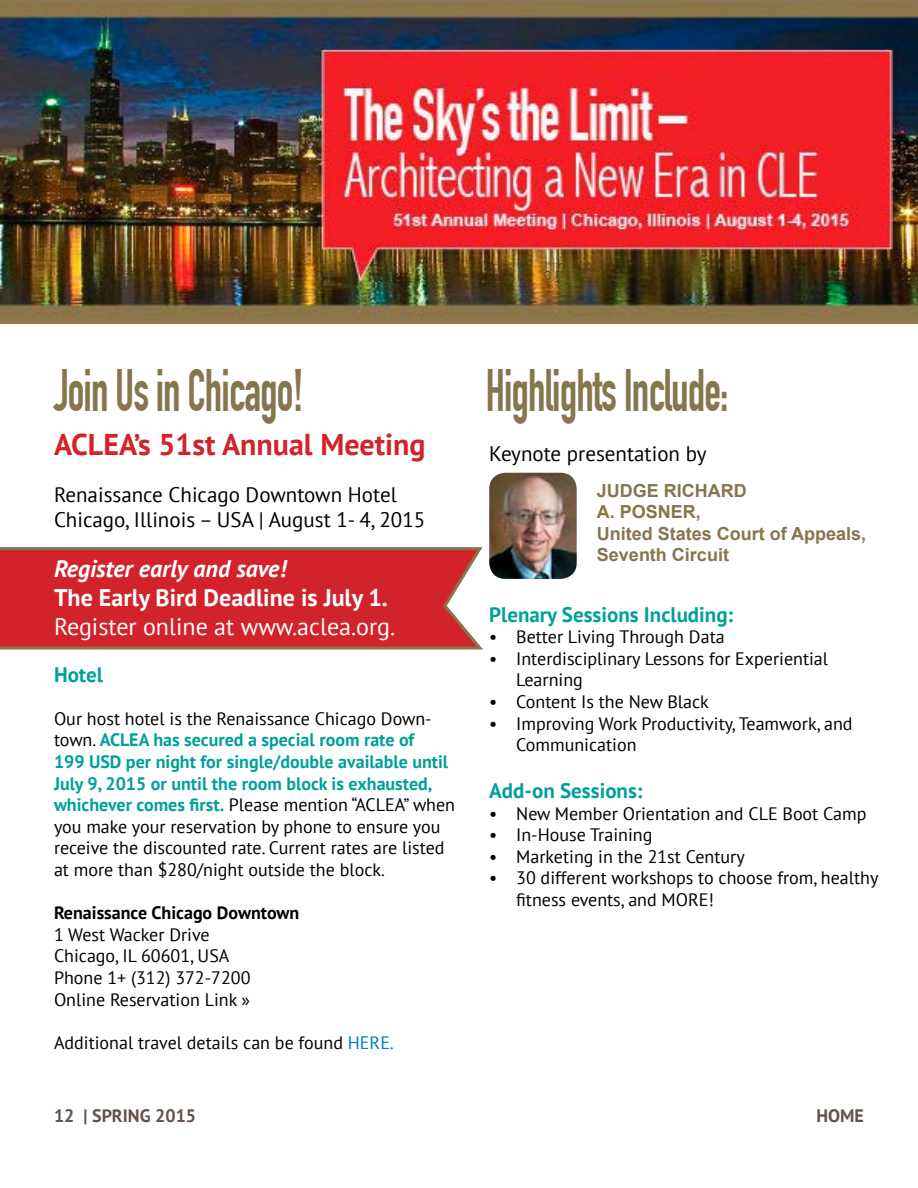
<style>
.page{position:relative;width:918px;height:1188px;background:#fff}
.page>*{position:absolute;margin:0;border:0;box-sizing:border-box;transform-origin:0 0}
.t1{font:700 58.5px "DIN Condensed";letter-spacing:-.02em;color:#86754d;scale:.77 1}
.t2{font:700 30px "PT Sans";color:#d2232a}
.t3{font:24px "PT Sans";color:#fff}
.t4{font:700 24px "PT Sans";color:#fff}
.t5{font:italic 700 24px "PT Sans";color:#fff}
.t6{font:21px/25.2px "PT Sans";color:#000}
.t7{font:700 21px "PT Sans";color:#00a19b}
.t8{font:18px/21.6px "PT Sans";color:#000}
.t9{font:700 18px/21.6px "Arial";color:#86754d}
.t10{font:700 18px "PT Sans";color:#000}
.t11{font:700 18px "PT Sans";color:#64504d}
.s1{font-weight:700;color:#00a19b}
.s2{color:#0079bf}
</style>
<div class="page">
<svg style="left:0;top:547px;width:483px;height:103px;background:#ce3135"></svg>
<img style="left:0;top:0;width:918px;height:324px">
<img style="left:489px;top:473px;width:88px;height:106px">
<h1 class="t1" style="left:54px;top:357px;width:326px">Join Us in Chicago!</h1>
<h1 class="t1" style="left:486px;top:357px;width:317px">Highlights Include:</h1>
<p class="t6" style="left:489px;top:441px;width:219px">Keynote presentation by</p>
<p class="t9" style="left:597px;top:480px;width:271px">JUDGE RICHARD<br>A. POSNER,<br>United States Court of Appeals,<br>Seventh Circuit</p>
<h2 class="t2" style="left:54px;top:425px;width:373px">ACLEA’s 51st Annual Meeting</h2>
<p class="t6" style="left:54px;top:481px;width:373px">Renaissance Chicago Downtown Hotel<br>Chicago, Illinois – USA | August 1- 4, 2015</p>
<h3 class="t5" style="left:54px;top:553px;width:234px">Register early and save!</h3>
<h3 class="t4" style="left:54px;top:582px;width:335px">The Early Bird Deadline is July 1.</h3>
<h3 class="t3" style="left:54px;top:611px;width:343px">Register online at www.aclea.org.</h3>
<p class="t7" style="left:54px;top:660px;width:51px">Hotel</p>
<p class="t8" style="left:54px;top:707px;width:403px">Our host hotel is the Renaissance Chicago Down&shy;town. <span class="s1">ACLEA has secured a special room rate of<br>199 USD per night for single/double available until July 9, 2015 or until the room block is exhausted, whichever comes first.</span> Please mention “ACLEA” when you make your reservation by phone to ensure you receive the discounted rate. Current rates are listed at more than $280/night outside the block.</p>
<p class="t10" style="left:54px;top:901px;width:247px">Renaissance Chicago Downtown</p>
<p class="t8" style="left:54px;top:923px;width:198px">1 West Wacker Drive<br>Chicago, IL 60601, USA<br>Phone 1+ (312) 372-7200<br>Online Reservation Link »</p>
<p class="t8" style="left:54px;top:1031px;width:341px">Additional travel details can be found <span class="s2">HERE.</span></p>
<p class="t7" style="left:489px;top:600px;width:246px">Plenary Sessions Including:</p>
<p class="t8" style="left:489px;top:626px;width:237px">• Better Living Through Data</p>
<p class="t8" style="left:516px;top:647px;width:313px;text-indent:-27px">• Interdisciplinary Lessons for Experiential<br>Learning</p>
<p class="t8" style="left:489px;top:690px;width:221px">• Content Is the New Black</p>
<p class="t8" style="left:516px;top:712px;width:338px;text-indent:-27px">• Improving Work Productivity, Teamwork, and<br>Communication</p>
<p class="t7" style="left:489px;top:777px;width:155px">Add-on Sessions:</p>
<p class="t8" style="left:489px;top:802px;width:379px">• New Member Orientation and CLE Boot Camp</p>
<p class="t8" style="left:489px;top:824px;width:165px">• In-House Training</p>
<p class="t8" style="left:489px;top:845px;width:257px">• Marketing in the 21st Century</p>
<p class="t8" style="left:516px;top:867px;width:364px;text-indent:-27px">• 30 different workshops to choose from, healthy fitness events, and MORE!</p>
<p class="t11" style="left:54px;top:1103px;width:144px">12 | SPRING 2015</p>
<p class="t11" style="left:816px;top:1103px;width:49px">HOME</p>
</div>
